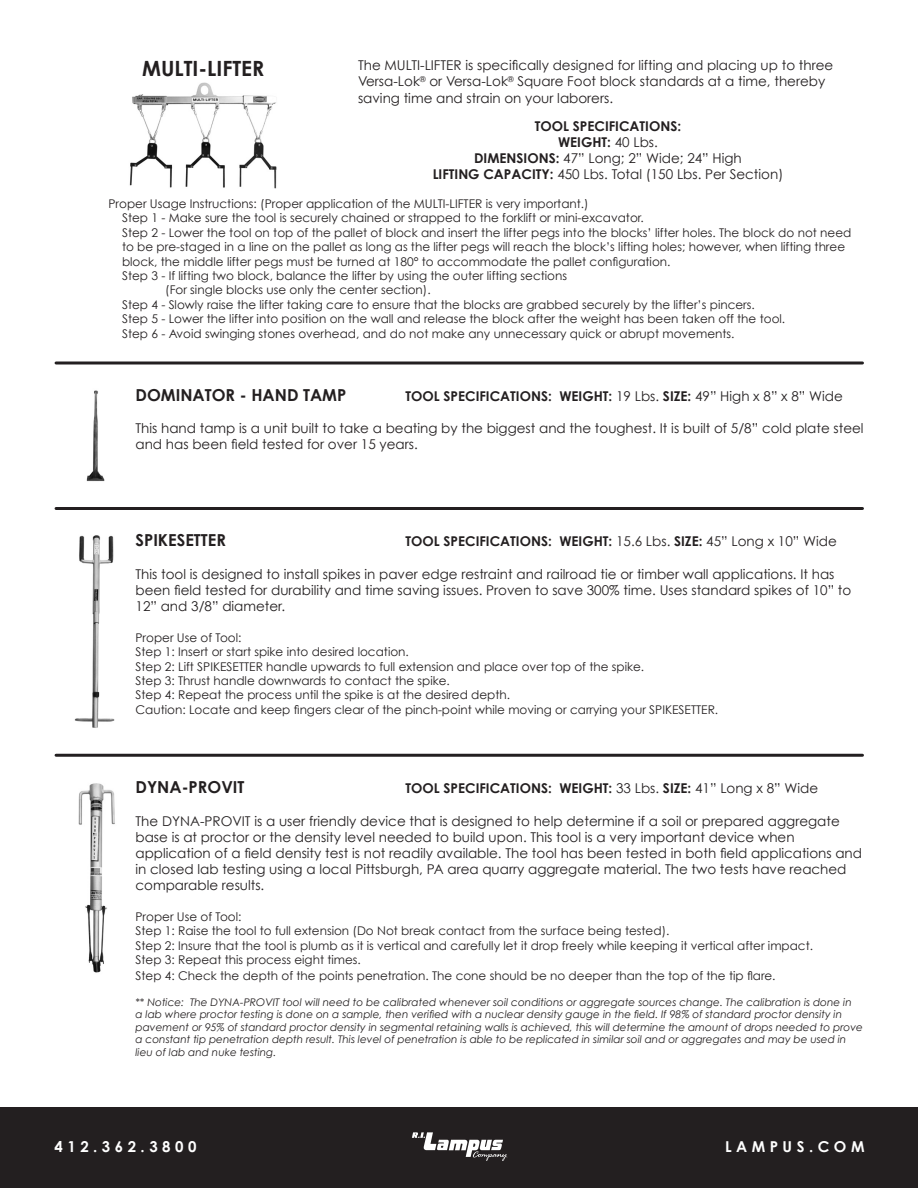
<style>
.page{position:relative;width:918px;height:1188px;background:#fff}
.page>*{position:absolute;margin:0;border:0;box-sizing:border-box;transform-origin:0 0}
.t1{font:700 21px "Century Gothic";color:#231f20}
.t2{font:700 16.5px "Century Gothic";color:#231f20}
.t3{font:700 15px "Century Gothic";letter-spacing:.3em;color:#fff}
.t4{font:13.5px/16.2px "Century Gothic";color:#231f20}
.t5{font:700 13.5px "Century Gothic";color:#231f20}
.t6{font:12px/14.4px "Century Gothic";color:#231f20}
.t7{font:italic 10.5px/12.6px "Century Gothic";color:#231f20}
.s1{font-weight:400}
.s2{font-weight:700}
</style>
<div class="page">
<div style="left:1px;top:1107px;width:917px;height:81px;background:#231f20"></div>
<svg style="left:412px;top:1132px;width:95px;height:29px"></svg>
<hr style="left:56px;top:507px;width:807px;height:3px;background:#231f20">
<hr style="left:56px;top:362px;width:807px;height:2px;background:#231f20">
<hr style="left:56px;top:754px;width:807px;height:3px;background:#231f20">
<img style="left:86px;top:390px;width:19px;height:92px">
<img style="left:74px;top:535px;width:41px;height:193px">
<img style="left:78px;top:783px;width:37px;height:190px">
<img style="left:129px;top:82px;width:148px;height:106px">
<p class="t1" style="left:142px;top:55px;width:124px">MULTI-LIFTER</p>
<p class="t4" style="left:358px;top:57px;width:477px">The MULTI-LIFTER is specifically designed for lifting and placing up to three<br>Versa-Lok<sup>®</sup> or Versa-Lok<sup>®</sup> Square Foot block standards at a time, thereby saving time and strain on your laborers.</p>
<p class="t5" style="left:535px;top:117px;width:148px">TOOL SPECIFICATIONS:</p>
<p class="t5" style="left:558px;top:133px;width:101px">WEIGHT: <span class="s1">40 Lbs.</span></p>
<p class="t4" style="left:474px;top:150px;width:269px"><span class="s2">DIMENSIONS:</span> 47” Long; 2” Wide; 24” High</p>
<p class="t4" style="left:433px;top:166px;width:352px"><span class="s2">LIFTING CAPACITY:</span> 450 Lbs. Total (150 Lbs. Per Section)</p>
<p class="t6" style="left:109px;top:196px;width:482px">Proper Usage Instructions: (Proper application of the MULTI-LIFTER is very important.)</p>
<p class="t6" style="left:122px;top:211px;width:523px">Step 1 - Make sure the tool is securely chained or strapped to the forklift or mini-excavator.</p>
<p class="t6" style="left:122px;top:225px;width:731px">Step 2 - Lower the tool on top of the pallet of block and insert the lifter pegs into the blocks’ lifter holes. The block do not need to be pre-staged in a line on the pallet as long as the lifter pegs will reach the block’s lifting holes; however, when lifting three block, the middle lifter pegs must be turned at 180° to accommodate the pallet configuration.</p>
<p class="t6" style="left:122px;top:268px;width:447px">Step 3 - If lifting two block, balance the lifter by using the outer lifting sections</p>
<p class="t6" style="left:165px;top:283px;width:267px">(For single blocks use only the center section).</p>
<p class="t6" style="left:122px;top:297px;width:634px">Step 4 - Slowly raise the lifter taking care to ensure that the blocks are grabbed securely by the lifter’s pincers.</p>
<p class="t6" style="left:122px;top:311px;width:665px">Step 5 - Lower the lifter into position on the wall and release the block after the weight has been taken off the tool.</p>
<p class="t6" style="left:122px;top:326px;width:614px">Step 6 - Avoid swinging stones overhead, and do not make any unnecessary quick or abrupt movements.</p>
<p class="t2" style="left:136px;top:385px;width:212px">DOMINATOR - HAND TAMP</p>
<p class="t5" style="left:406px;top:387px;width:439px">TOOL SPECIFICATIONS: WEIGHT: <span class="s1">19 Lbs.</span> SIZE: <span class="s1">49” High x 8” x 8” Wide</span></p>
<p class="t4" style="left:136px;top:420px;width:730px">This hand tamp is a unit built to take a beating by the biggest and the toughest. It is built of 5/8” cold plate steel and has been field tested for over 15 years.</p>
<p class="t2" style="left:136px;top:530px;width:92px">SPIKESETTER</p>
<p class="t5" style="left:406px;top:533px;width:433px">TOOL SPECIFICATIONS: WEIGHT: <span class="s1">15.6 Lbs.</span> SIZE: <span class="s1">45” Long x 10” Wide</span></p>
<p class="t4" style="left:136px;top:566px;width:717px">This tool is designed to install spikes in paver edge restraint and railroad tie or timber wall applications. It has been field tested for durability and time saving issues. Proven to save 300% time. Uses standard spikes of 10” to<br>12” and 3/8” diameter.</p>
<p class="t6" style="left:136px;top:630px;width:107px">Proper Use of Tool:</p>
<p class="t6" style="left:136px;top:644px;width:275px">Step 1: Insert or start spike into desired location.</p>
<p class="t6" style="left:136px;top:659px;width:510px">Step 2: Lift SPIKESETTER handle upwards to full extension and place over top of the spike.</p>
<p class="t6" style="left:136px;top:673px;width:316px">Step 3: Thrust handle downwards to contact the spike.</p>
<p class="t6" style="left:136px;top:688px;width:376px">Step 4: Repeat the process until the spike is at the desired depth.</p>
<p class="t6" style="left:136px;top:702px;width:584px">Caution: Locate and keep fingers clear of the pinch-point while moving or carrying your SPIKESETTER.</p>
<p class="t2" style="left:136px;top:777px;width:110px">DYNA-PROVIT</p>
<p class="t5" style="left:406px;top:780px;width:414px">TOOL SPECIFICATIONS: WEIGHT: <span class="s1">33 Lbs.</span> SIZE: <span class="s1">41” Long x 8” Wide</span></p>
<p class="t4" style="left:136px;top:812px;width:728px">The DYNA-PROVIT is a user friendly device that is designed to help determine if a soil or prepared aggregate base is at proctor or the density level needed to build upon. This tool is a very important device when application of a field density test is not readily available. The tool has been tested in both field applications and in closed lab testing using a local Pittsburgh, PA area quarry aggregate material. The two tests have reached comparable results.</p>
<p class="t6" style="left:136px;top:909px;width:107px">Proper Use of Tool:</p>
<p class="t6" style="left:136px;top:924px;width:535px">Step 1: Raise the tool to full extension (Do Not break contact from the surface being tested).</p>
<p class="t6" style="left:136px;top:938px;width:679px">Step 2: Insure that the tool is plumb as it is vertical and carefully let it drop freely while keeping it vertical after impact.</p>
<p class="t6" style="left:136px;top:952px;width:227px">Step 3: Repeat this process eight times.</p>
<p class="t6" style="left:136px;top:969px;width:642px">Step 4: Check the depth of the points penetration. The cone should be no deeper than the top of the tip flare.</p>
<p class="t7" style="left:136px;top:995px;width:729px">** Notice: The DYNA-PROVIT tool will need to be calibrated whenever soil conditions or aggregate sources change. The calibration is done in<br>a lab where proctor testing is done on a sample, then verified with a nuclear density gauge in the field. If 98% of standard proctor density in pavement or 95% of standard proctor density in segmental retaining walls is achieved, this will determine the amount of drops needed to prove a constant tip penetration depth result. This level of penetration is able to be replicated in similar soil and or aggregates and may be used in lieu of lab and nuke testing.</p>
<p class="t3" style="left:55px;top:1137px;width:143px">412.362.3800</p>
<p class="t3" style="left:725px;top:1137px;width:141px">LAMPUS.COM</p>
</div>
